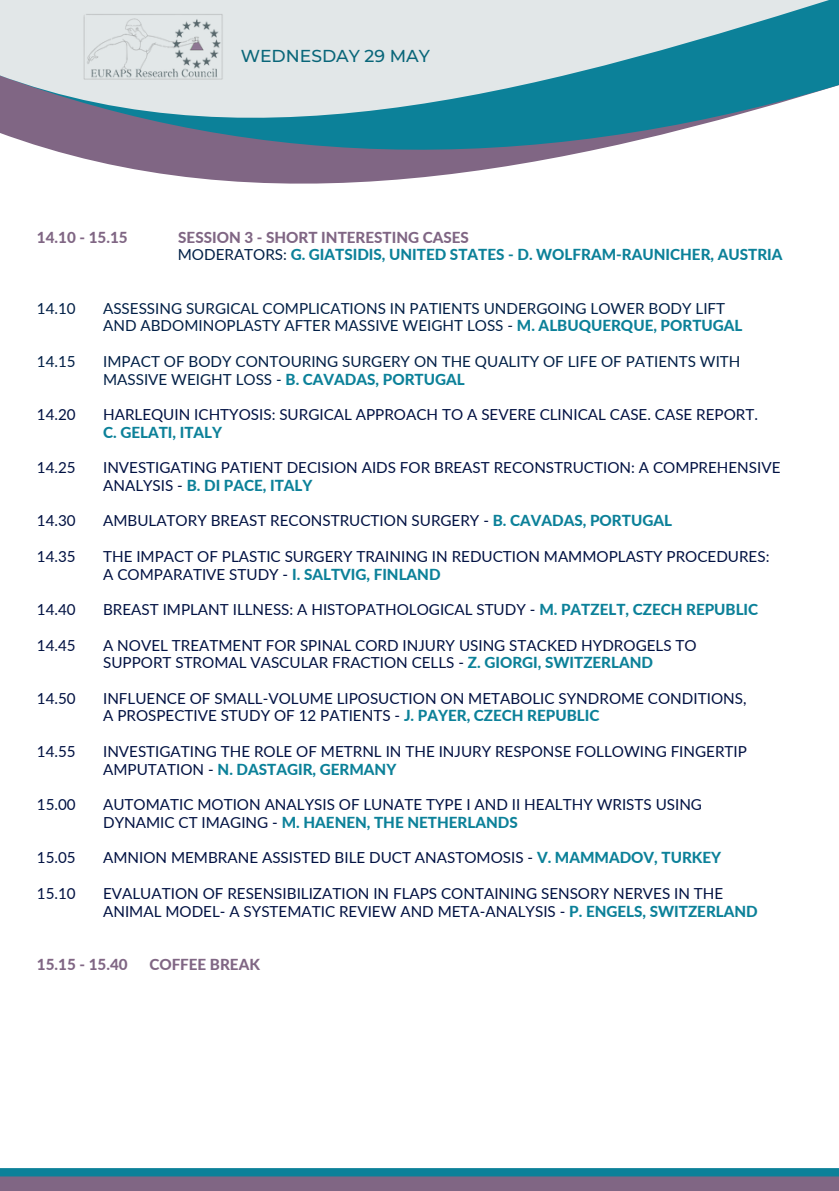
<style>
.page{position:relative;width:839px;height:1191px;background:#fff}
.page>*{position:absolute;margin:0;border:0;box-sizing:border-box;transform-origin:0 0}
.t1{font:500 17.2px "Montserrat";color:#096679}
.t2{font:15.2px "Lato";color:#001142}
.t3{font:15.2px "Lato";color:#011f46}
.t4{font:800 15.2px "Lato";color:#0c8199}
.t5{font:800 15.2px "Lato";color:#806684}
.s1{font-weight:400;color:#011f46}
.s2{font-weight:800;color:#0c8199}
.s3{font-weight:400;color:#001142}
</style>
<div class="page">
<svg style="left:187px;top:177px;width:238px;height:7px;fill:#806684"></svg>
<svg style="left:151px;top:172px;width:315px;height:5px;background:#8e7792"></svg>
<svg style="left:0;top:0;width:838px;height:172px;background:#9ab9c5"></svg>
<div style="left:0;top:1168px;width:838px;height:23px;background:#0c8199"></div>
<div style="left:0;top:1176px;width:838px;height:15px;background:#806684"></div>
<img style="left:84px;top:13px;width:139px;height:66px">
<p class="t1" style="left:241px;top:45px;width:191px">WEDNESDAY 29 MAY</p>
<p class="t5" style="left:37px;top:228px;width:92px">14.10 - 15.15</p>
<p class="t5" style="left:178px;top:228px;width:292px">SESSION 3 - SHORT INTERESTING CASES</p>
<p class="t4" style="left:178px;top:245px;width:606px"><span class="s1">MODERATORS:</span> G. GIATSIDIS, UNITED STATES - D. WOLFRAM-RAUNICHER, AUSTRIA</p>
<h1 class="t3" style="left:37px;top:299px;width:40px">14.10</h1>
<h1 class="t3" style="left:103px;top:299px;width:623px">ASSESSING SURGICAL COMPLICATIONS IN PATIENTS UNDERGOING LOWER BODY LIFT</h1>
<p class="t3" style="left:103px;top:316px;width:640px">AND ABDOMINOPLASTY AFTER MASSIVE WEIGHT LOSS - <span class="s2">M. ALBUQUERQUE, PORTUGAL</span></p>
<p class="t3" style="left:37px;top:352px;width:40px">14.15</p>
<p class="t3" style="left:103px;top:352px;width:639px">IMPACT OF BODY CONTOURING SURGERY ON THE QUALITY OF LIFE OF PATIENTS WITH</p>
<p class="t3" style="left:103px;top:370px;width:363px">MASSIVE WEIGHT LOSS - <span class="s2">B. CAVADAS, PORTUGAL</span></p>
<p class="t2" style="left:37px;top:405px;width:40px">14.20</p>
<p class="t2" style="left:103px;top:405px;width:656px">HARLEQUIN ICHTYOSIS: SURGICAL APPROACH TO A SEVERE CLINICAL CASE. CASE REPORT.</p>
<p class="t4" style="left:103px;top:423px;width:120px">C. GELATI, ITALY</p>
<p class="t2" style="left:37px;top:458px;width:40px">14.25</p>
<p class="t2" style="left:103px;top:458px;width:678px">INVESTIGATING PATIENT DECISION AIDS FOR BREAST RECONSTRUCTION: A COMPREHENSIVE</p>
<p class="t4" style="left:103px;top:476px;width:211px"><span class="s3">ANALYSIS -</span> B. DI PACE, ITALY</p>
<p class="t2" style="left:37px;top:511px;width:40px">14.30</p>
<p class="t2" style="left:103px;top:511px;width:570px">AMBULATORY BREAST RECONSTRUCTION SURGERY - <span class="s2">B. CAVADAS, PORTUGAL</span></p>
<p class="t2" style="left:37px;top:547px;width:40px">14.35</p>
<p class="t2" style="left:103px;top:547px;width:667px">THE IMPACT OF PLASTIC SURGERY TRAINING IN REDUCTION MAMMOPLASTY PROCEDURES:</p>
<p class="t2" style="left:103px;top:565px;width:339px">A COMPARATIVE STUDY - <span class="s2">I. SALTVIG, FINLAND</span></p>
<p class="t2" style="left:37px;top:600px;width:40px">14.40</p>
<p class="t2" style="left:103px;top:600px;width:656px">BREAST IMPLANT ILLNESS: A HISTOPATHOLOGICAL STUDY - <span class="s2">M. PATZELT, CZECH REPUBLIC</span></p>
<p class="t2" style="left:37px;top:636px;width:40px">14.45</p>
<p class="t2" style="left:103px;top:636px;width:595px">A NOVEL TREATMENT FOR SPINAL CORD INJURY USING STACKED HYDROGELS TO</p>
<p class="t2" style="left:103px;top:653px;width:551px">SUPPORT STROMAL VASCULAR FRACTION CELLS - <span class="s2">Z. GIORGI, SWITZERLAND</span></p>
<p class="t2" style="left:37px;top:689px;width:40px">14.50</p>
<p class="t2" style="left:103px;top:689px;width:645px">INFLUENCE OF SMALL-VOLUME LIPOSUCTION ON METABOLIC SYNDROME CONDITIONS,</p>
<p class="t2" style="left:103px;top:706px;width:497px">A PROSPECTIVE STUDY OF 12 PATIENTS - <span class="s2">J. PAYER, CZECH REPUBLIC</span></p>
<p class="t2" style="left:37px;top:742px;width:40px">14.55</p>
<p class="t2" style="left:103px;top:742px;width:645px">INVESTIGATING THE ROLE OF METRNL IN THE INJURY RESPONSE FOLLOWING FINGERTIP</p>
<p class="t4" style="left:103px;top:760px;width:295px"><span class="s3">AMPUTATION -</span> N. DASTAGIR, GERMANY</p>
<p class="t2" style="left:37px;top:795px;width:40px">15.00</p>
<p class="t2" style="left:103px;top:795px;width:600px">AUTOMATIC MOTION ANALYSIS OF LUNATE TYPE I AND II HEALTHY WRISTS USING</p>
<p class="t4" style="left:103px;top:813px;width:416px"><span class="s3">DYNAMIC CT IMAGING -</span> M. HAENEN, THE NETHERLANDS</p>
<p class="t2" style="left:37px;top:848px;width:40px">15.05</p>
<p class="t2" style="left:103px;top:848px;width:619px">AMNION MEMBRANE ASSISTED BILE DUCT ANASTOMOSIS - <span class="s2">V. MAMMADOV, TURKEY</span></p>
<p class="t2" style="left:37px;top:884px;width:40px">15.10</p>
<p class="t2" style="left:103px;top:884px;width:621px">EVALUATION OF RESENSIBILIZATION IN FLAPS CONTAINING SENSORY NERVES IN THE</p>
<p class="t2" style="left:103px;top:902px;width:656px">ANIMAL MODEL- A SYSTEMATIC REVIEW AND META-ANALYSIS - <span class="s2">P. ENGELS, SWITZERLAND</span></p>
<p class="t5" style="left:37px;top:955px;width:92px">15.15 - 15.40</p>
<p class="t5" style="left:149px;top:955px;width:112px">COFFEE BREAK</p>
</div>
